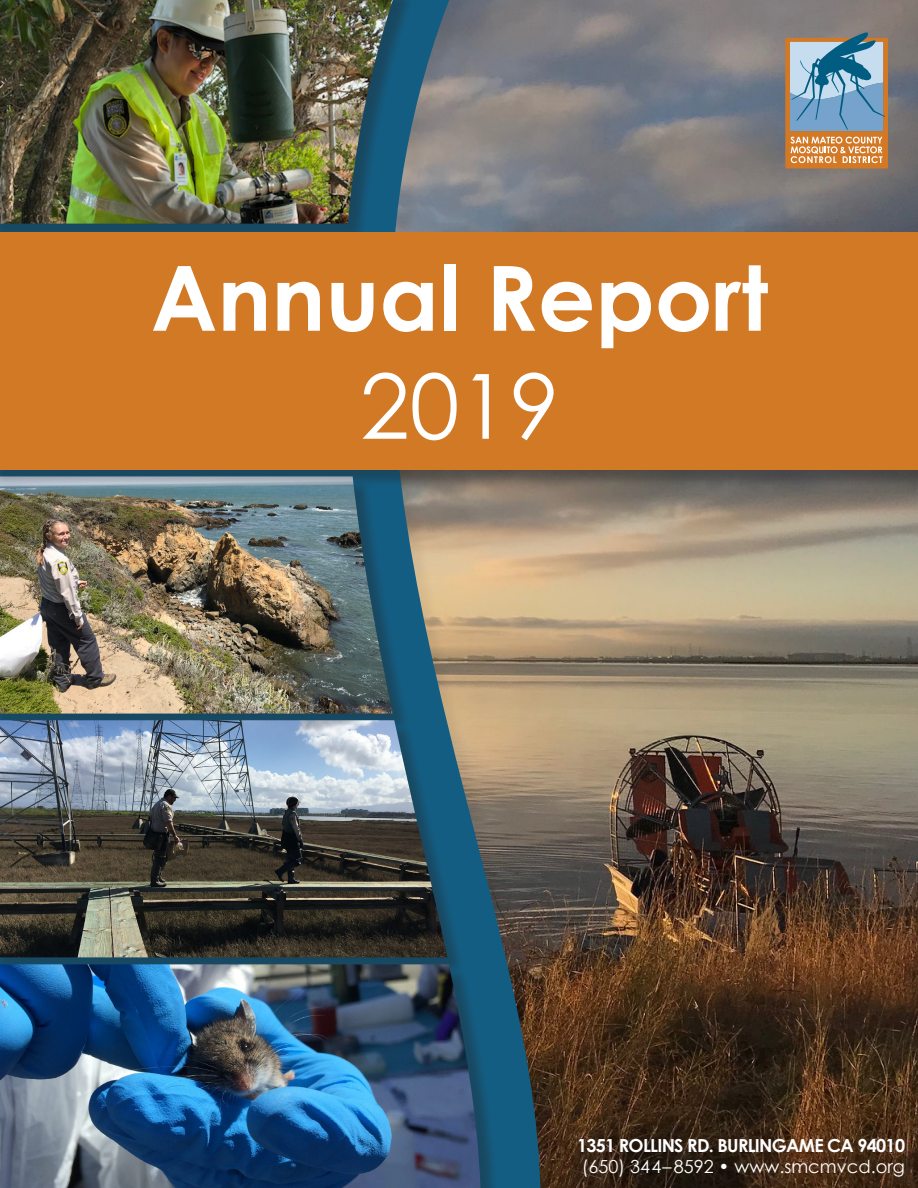
<style>
.page{position:relative;width:918px;height:1188px;background:#fff}
.page>*{position:absolute;margin:0;border:0;box-sizing:border-box;transform-origin:0 0}
.t1{font:700 90px "Century Gothic";color:#fff}
.t2{font:90px "Century Gothic";color:#fff}
.Header_B{font:700 18px "Century Gothic";letter-spacing:-.04em;color:#fff}
.Header_B-2{font:18px "Century Gothic";color:#fff}
</style>
<div class="page">
<img style="left:559px;top:0;width:359px;height:1188px">
<svg style="left:785px;top:32px;width:103px;height:136px;background:#9b9d97"></svg>
<div style="left:0;top:0;width:559px;height:1188px;background:#231f20;opacity:.07"></div>
<svg style="left:411px;top:0;width:130px;height:1188px;background:#808078"></svg>
<div style="left:0;top:479px;width:411px;height:253px;background:#231f20;opacity:.33"></div>
<img style="left:0;top:489px;width:393px;height:225px">
<div style="left:0;top:723px;width:465px;height:253px;background:#231f20;opacity:.33"></div>
<img style="left:0;top:720px;width:447px;height:237px">
<div style="left:0;top:967px;width:499px;height:221px;background:#231f20;opacity:.33"></div>
<img style="left:0;top:964px;width:481px;height:224px">
<div style="left:0;top:0;width:415px;height:243px;background:#231f20;opacity:.33"></div>
<img style="left:0;top:0;width:393px;height:224px">
<div style="left:0;top:234px;width:918px;height:255px;background:#231f20;opacity:.33"></div>
<div style="left:0;top:232px;width:918px;height:238px;background:#d27926"></div>
<p class="t1" style="left:151px;top:230px;width:619px">Annual Report</p>
<p class="t2" style="left:360px;top:343px;width:201px">2019</p>
<p class="Header_B" style="left:577px;top:1131px;width:329px">1351 ROLLINS RD. BURLINGAME CA 94010</p>
<p class="Header_B-2" style="left:582px;top:1154px;width:325px">(650) 344–8592 • www.smcmvcd.org</p>
</div>
